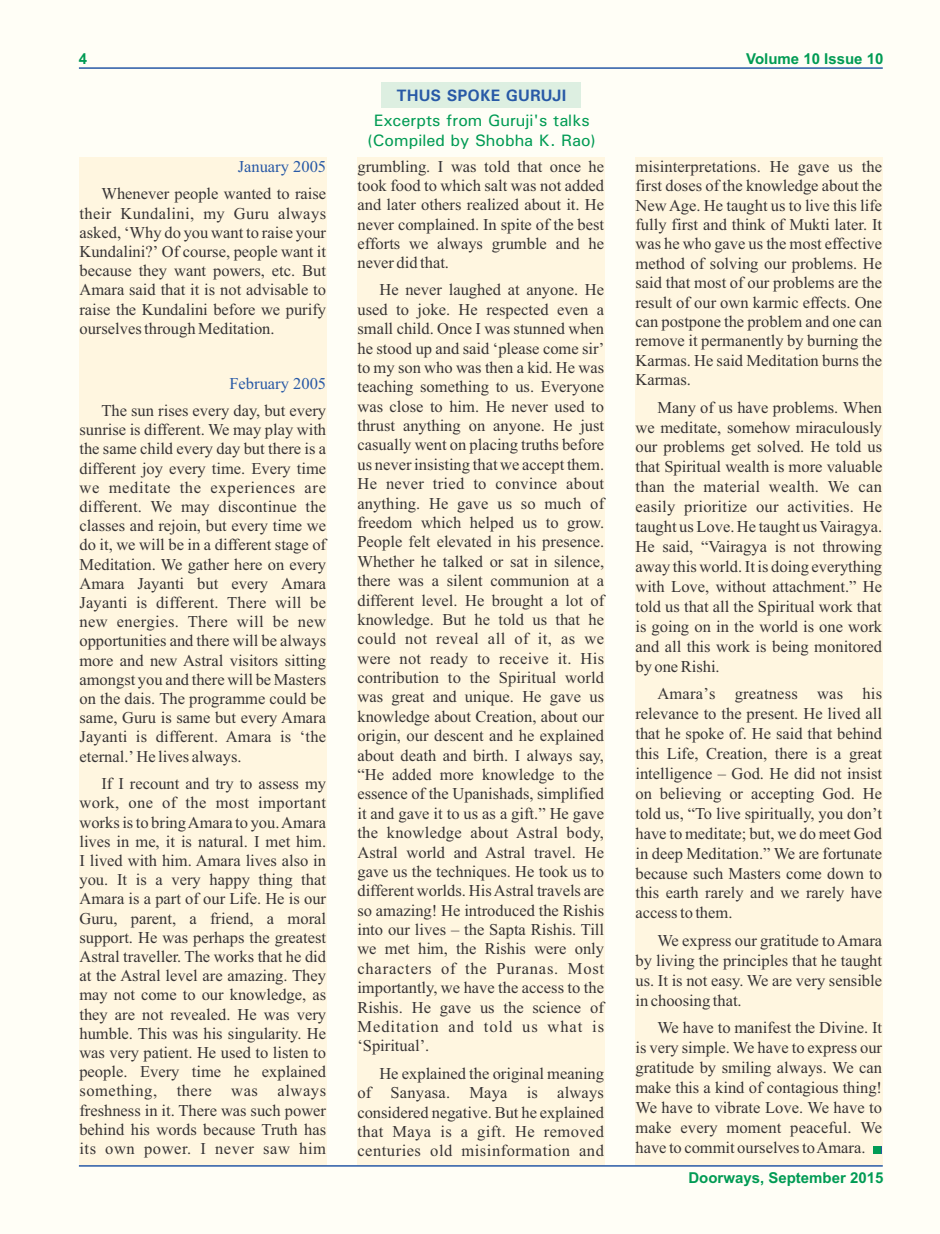
<style>
.page{position:relative;width:940px;height:1234px;background:#fff}
.page>*{position:absolute;margin:0;border:0;box-sizing:border-box;transform-origin:0 0}
.t1{font:16.5px/19.4px "Times New Roman";color:#373435;text-align:justify}
.t2{font:500 16.5px/20.1px "Univers";color:#009b54;text-align:center}
.t3{font:16.5px "Times New Roman";color:#2859a6}
.t4{font:700 16.5px "Univers";color:#2859a6}
.t5{font:700 15px "Arial";color:#009b54}
</style>
<div class="page">
<div style="left:0;top:0;width:940px;height:1233px;background:#fffef6"></div>
<hr style="left:79px;top:67px;width:803px;height:2px;background:#2859a6">
<div style="left:381px;top:82px;width:199px;height:26px;background:#ddefe1"></div>
<div style="left:635px;top:157px;width:247px;height:1008px;background:#fff6e0"></div>
<div style="left:357px;top:157px;width:248px;height:1008px;background:#fff6e0"></div>
<div style="left:79px;top:157px;width:248px;height:1008px;background:#fff6e0"></div>
<hr style="left:79px;top:1164px;width:803px;height:2px;background:#2859a6">
<div style="left:874px;top:1146px;width:7px;height:7px;background:#009b54"></div>
<div style="left:873px;top:1145px;width:8px;height:7px;background:#009b54"></div>
<p class="t5" style="left:79px;top:53px;width:10px">4</p>
<p class="t3" style="left:238px;top:160px;width:90px">January 2005</p>
<p class="t1" style="left:79px;top:186px;width:248px;text-indent:22px">Whenever people wanted to raise their Kundalini, my Guru always asked, ‘Why do you want to raise your Kundalini?’ Of course, people want it because they want powers, etc. But Amara said that it is not advisable to raise the Kundalini before we purify ourselves through Meditation.</p>
<p class="t3" style="left:229px;top:377px;width:98px">February 2005</p>
<p class="t1" style="left:79px;top:402px;width:248px;text-indent:22px">The sun rises every day, but every sunrise is different. We may play with the same child every day but there is a different joy every time. Every time we meditate the experiences are different. We may discontinue the classes and rejoin, but every time we do it, we will be in a different stage of Meditation. We gather here on every Amara Jayanti but every Amara Jayanti is different. There will be new energies. There will be new opportunities and there will be always more and new Astral visitors sitting amongst you and there will be Masters on the dais. The programme could be same, Guru is same but every Amara Jayanti is different. Amara is ‘the eternal.’ He lives always.</p>
<p class="t1" style="left:79px;top:775px;width:248px;text-indent:22px">If I recount and try to assess my work, one of the most important works is to bring Amara to you. Amara lives in me, it is natural. I met him.<br>I lived with him. Amara lives also in you. It is a very happy thing that Amara is a part of our Life. He is our Guru, parent, a friend, a moral support. He was perhaps the greatest Astral traveller. The works that he did at the Astral level are amazing. They may not come to our knowledge, as they are not revealed. He was very humble. This was his singularity. He was very patient. He used to listen to people. Every time he explained something, there was always freshness in it. There was such power behind his words because Truth has its own power. I never saw him</p>
<p class="t4" style="left:396px;top:89px;width:171px">THUS SPOKE GURUJI</p>
<p class="t2" style="left:367px;top:111px;width:230px">Excerpts from Guruji's talks (Compiled by Shobha K. Rao)</p>
<p class="t1" style="left:357px;top:158px;width:248px">grumbling. I was told that once he took food to which salt was not added and later others realized about it. He never complained. In spite of the best efforts we always grumble and he never did that.</p>
<p class="t1" style="left:357px;top:282px;width:248px;text-indent:22px">He never laughed at anyone. He used to joke. He respected even a small child. Once I was stunned when he stood up and said ‘please come sir’ to my son who was then a kid. He was teaching something to us. Everyone was close to him. He never used to thrust anything on anyone. He just casually went on placing truths before us never insisting that we accept them.<br>He never tried to convince about anything. He gave us so much of freedom which helped us to grow.<br>People felt elevated in his presence.<br>Whether he talked or sat in silence, there was a silent communion at a different level. He brought a lot of knowledge. But he told us that he could not reveal all of it, as we were not ready to receive it. His contribution to the Spiritual world was great and unique. He gave us knowledge about Creation, about our origin, our descent and he explained about death and birth. I always say, “He added more knowledge to the essence of the Upanishads, simplified it and gave it to us as a gift.” He gave the knowledge about Astral body, Astral world and Astral travel. He gave us the techniques. He took us to different worlds. His Astral travels are so amazing! He introduced the Rishis into our lives – the Sapta Rishis. Till we met him, the Rishis were only characters of the Puranas. Most importantly, we have the access to the Rishis. He gave us the science of Meditation and told us what is ‘Spiritual’.</p>
<p class="t1" style="left:357px;top:1064px;width:248px;text-indent:22px">He explained the original meaning of Sanyasa. Maya is always considered negative. But he explained that Maya is a gift. He removed centuries old misinformation and</p>
<p class="t5" style="left:746px;top:53px;width:139px">Volume 10 Issue 10</p>
<p class="t1" style="left:635px;top:158px;width:248px">misinterpretations. He gave us the first doses of the knowledge about the New Age. He taught us to live this life fully first and think of Mukti later. It was he who gave us the most effective method of solving our problems. He said that most of our problems are the result of our own karmic effects. One can postpone the problem and one can remove it permanently by burning the Karmas. He said Meditation burns the Karmas.</p>
<p class="t1" style="left:635px;top:398px;width:249px;line-height:20px;text-indent:22px">Many of us have problems. When we meditate, somehow miraculously our problems get solved. He told us that Spiritual wealth is more valuable than the material wealth. We can easily prioritize our activities. He taught us Love. He taught us Vairagya.<br>He said, “Vairagya is not throwing away this world. It is doing everything with Love, without attachment.” He told us that all the Spiritual work that is going on in the world is one work and all this work is being monitored by one Rishi.</p>
<p class="t1" style="left:635px;top:685px;width:248px;line-height:20px;text-indent:22px">Amara’s greatness was his relevance to the present. He lived all that he spoke of. He said that behind this Life, Creation, there is a great intelligence – God. He did not insist on believing or accepting God. He told us, “To live spiritually, you don’t have to meditate; but, we do meet God in deep Meditation.” We are fortunate because such Masters come down to this earth rarely and we rarely have access to them.</p>
<p class="t1" style="left:635px;top:931px;width:248px;line-height:20px;text-indent:22px">We express our gratitude to Amara by living the principles that he taught us. It is not easy. We are very sensible in choosing that.</p>
<p class="t1" style="left:635px;top:1018px;width:248px;line-height:20px;text-indent:22px">We have to manifest the Divine. It is very simple. We have to express our gratitude by smiling always. We can make this a kind of contagious thing!<br>We have to vibrate Love. We have to make every moment peaceful. We have to commit ourselves to Amara.</p>
<p class="t5" style="left:688px;top:1171px;width:197px">Doorways, September 2015</p>
</div>
